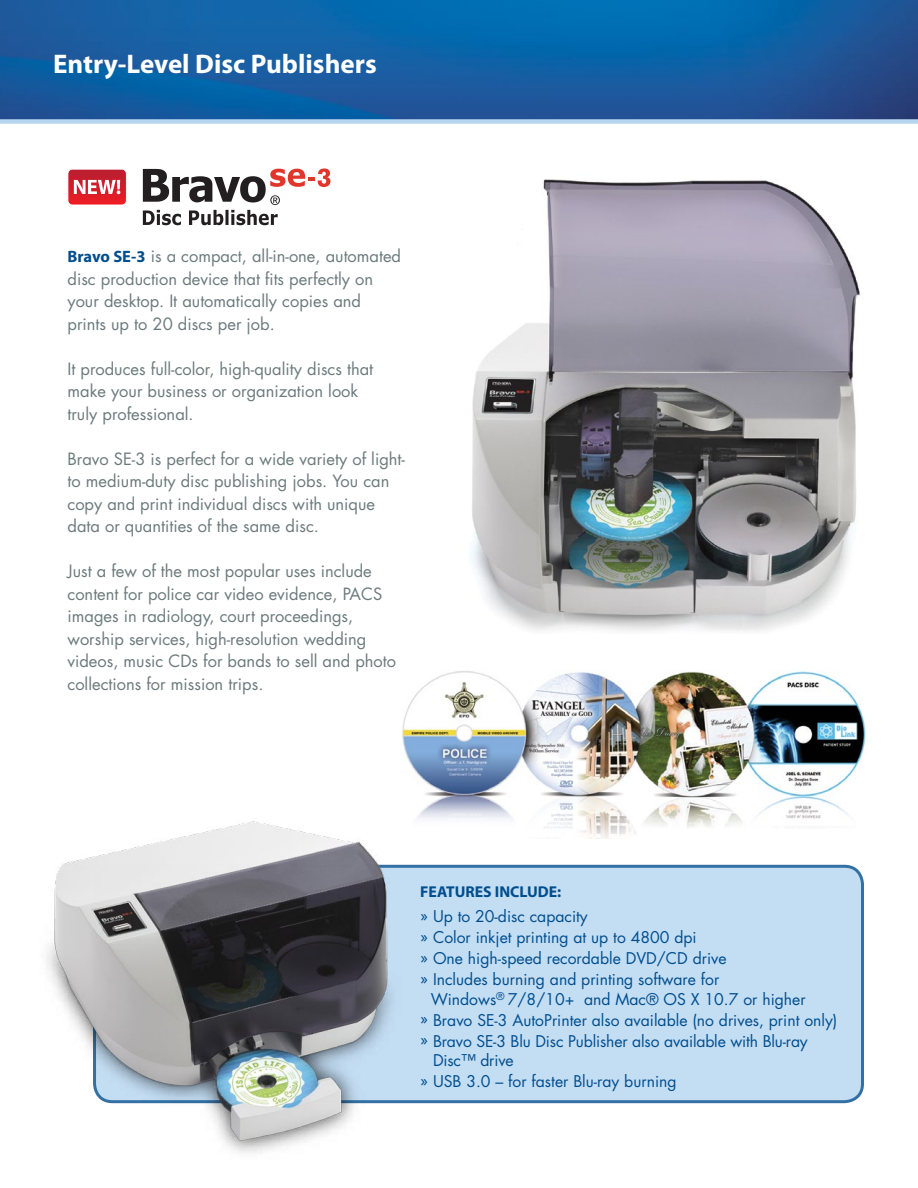
<style>
.page{position:relative;width:918px;height:1188px;background:#fff}
.page>*{position:absolute;margin:0;border:0;box-sizing:border-box;transform-origin:0 0}
.t1{font:700 27px "Myriad Pro";color:#fff}
.t2{font:16.5px/22.5px "Futura";color:#6c7a7c}
.t3{font:15.75px/21px "Futura";color:#004e8e}
.t4{font:700 15.75px "Myriad Pro";color:#004e8e}
.s1{font-family:"Myriad Pro";font-weight:700;color:#004e8e}
</style>
<div class="page">
<img style="left:0;top:0;width:918px;height:119px">
<div style="left:0;top:119px;width:918px;height:5px;background:#b5d5f0"></div>
<div style="left:95px;top:866px;width:768px;height:236px;background:#c3ddf3;border-radius:18px"></div>
<div style="left:93px;top:865px;width:771px;height:238px;border:3px solid #004e8e;border-radius:18px"></div>
<img style="left:47px;top:821px;width:380px;height:332px">
<img style="left:471px;top:179px;width:389px;height:452px">
<img style="left:390px;top:671px;width:476px;height:167px">
<svg style="left:143px;top:168px;width:187px;height:57px"></svg>
<svg style="left:68px;top:169px;width:59px;height:36px;background:#dc535c"></svg>
<h1 class="t1" style="left:53px;top:46px;width:325px">Entry-Level Disc Publishers</h1>
<p class="t2" style="left:68px;top:245px;width:335px"><span class="s1">Bravo SE-3</span> is a compact, all-in-one, automated disc production device that fits perfectly on your desktop. It automatically copies and prints up to 20 discs per job.</p>
<p class="t2" style="left:68px;top:357px;width:307px">It produces full-color, high-quality discs that make your business or organization look truly professional.</p>
<p class="t2" style="left:68px;top:447px;width:339px">Bravo SE-3 is perfect for a wide variety of light&shy;to medium-duty disc publishing jobs. You can copy and print individual discs with unique data or quantities of the same disc.</p>
<p class="t2" style="left:68px;top:560px;width:330px">Just a few of the most popular uses include content for police car video evidence, PACS images in radiology, court proceedings, worship services, high-resolution wedding videos, music CDs for bands to sell and photo collections for mission trips.</p>
<p class="t4" style="left:420px;top:881px;width:143px">FEATURES INCLUDE:</p>
<p class="t3" style="left:420px;top:906px;width:308px">» Up to 20-disc capacity<br>» Color inkjet printing at up to 4800 dpi<br>» One high-speed recordable DVD/CD drive » Includes burning and printing software for</p>
<p class="t3" style="left:420px;top:988px;width:419px;text-indent:10px">Windows<sup>®</sup> 7/8/10+ and Mac® OS X 10.7 or higher<br>» Bravo SE-3 AutoPrinter also available (no drives, print only) » Bravo SE-3 Blu Disc Publisher also available with Blu-ray</p>
<p class="t3" style="left:420px;top:1050px;width:258px;text-indent:13px">Disc™ drive<br>» USB 3.0 – for faster Blu-ray burning</p>
</div>
